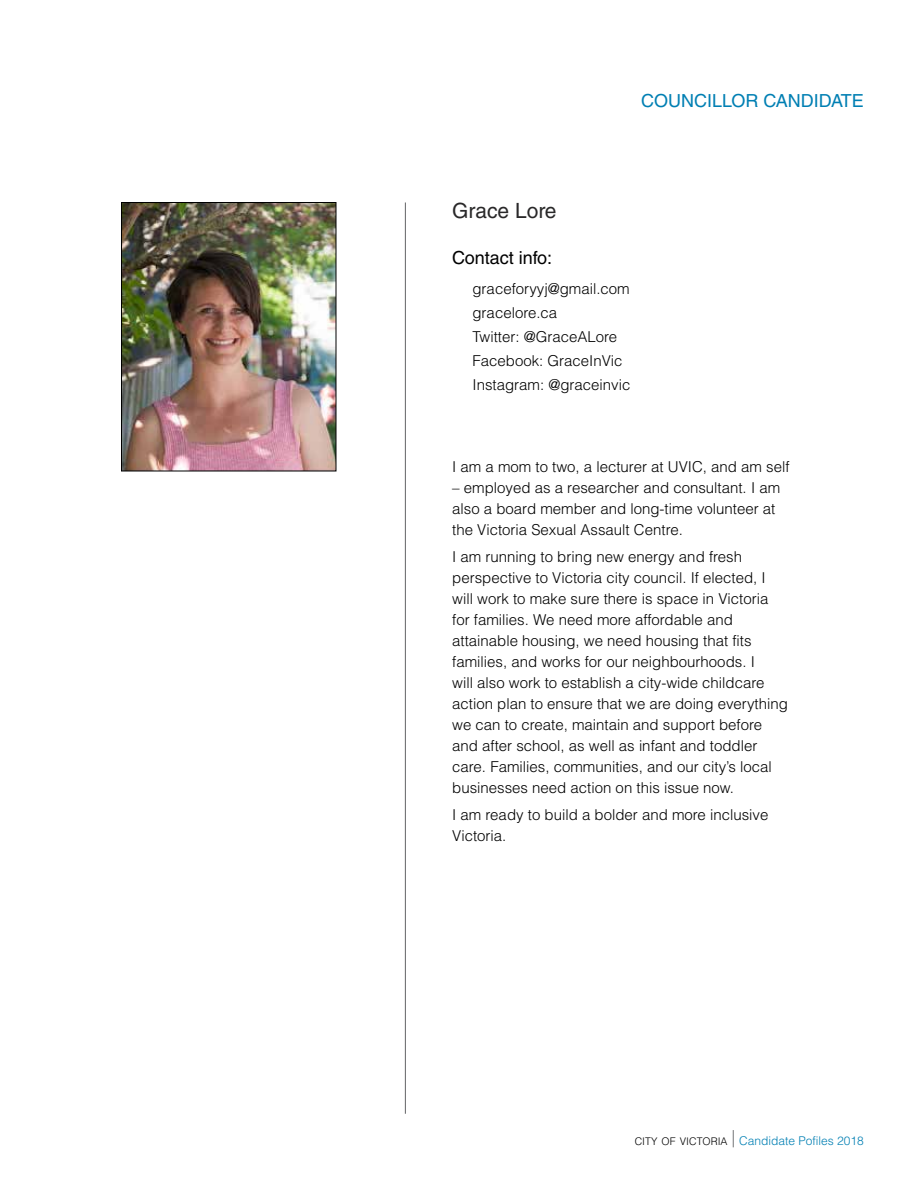
<style>
.page{position:relative;width:918px;height:1188px;background:#fff}
.page>*{position:absolute;margin:0;border:0;box-sizing:border-box;transform-origin:0 0}
.t1{font:21px "Helvetica LT Std";color:#292829}
.t2{font:18px "Helvetica LT Std";color:#007fb3}
.t3{font:18px "Helvetica LT Std";color:#000}
.t4{font:300 15px/21px "Helvetica LT Std";color:#000}
.t5{font:300 12px "Helvetica LT Std";color:#007fb3}
.s1{font-size:10.5px;color:#000}
.s2{font-size:17.25px;color:#636466}
</style>
<div class="page">
<hr style="left:405px;top:202px;width:1px;height:912px;background:#636466">
<img style="left:123px;top:204px;width:211px;height:265px">
<div style="left:121px;top:202px;width:215px;height:269px;border:1px solid #000"></div>
<p class="t2" style="left:641px;top:91px;width:224px">COUNCILLOR CANDIDATE</p>
<h1 class="t1" style="left:452px;top:198px;width:106px">Grace Lore</h1>
<p class="t3" style="left:452px;top:247px;width:102px">Contact info:</p>
<p class="t4" style="left:472px;top:277px;width:159px;line-height:24px">graceforyyj@gmail.com gracelore.ca<br>Twitter: @GraceALore<br>Facebook: GraceInVic<br>Instagram: @graceinvic</p>
<p class="t4" style="left:452px;top:456px;width:339px">I am a mom to two, a lecturer at UVIC, and am self</p>
<p class="t4" style="left:452px;top:477px;width:329px">– employed as a researcher and consultant. I am also a board member and long-time volunteer at the Victoria Sexual Assault Centre.</p>
<p class="t4" style="left:452px;top:546px;width:337px">I am running to bring new energy and fresh perspective to Victoria city council. If elected, I will work to make sure there is space in Victoria for families. We need more affordable and attainable housing, we need housing that fits families, and works for our neighbourhoods. I<br>will also work to establish a city-wide childcare action plan to ensure that we are doing everything we can to create, maintain and support before and after school, as well as infant and toddler care. Families, communities, and our city’s local businesses need action on this issue now.</p>
<p class="t4" style="left:452px;top:804px;width:318px">I am ready to build a bolder and more inclusive<br>Victoria.</p>
<p class="t5" style="left:635px;top:1133px;width:231px"><span class="s1">CITY OF VICTORIA</span> <span class="s2">|</span> Candidate Pofiles 2018</p>
</div>
